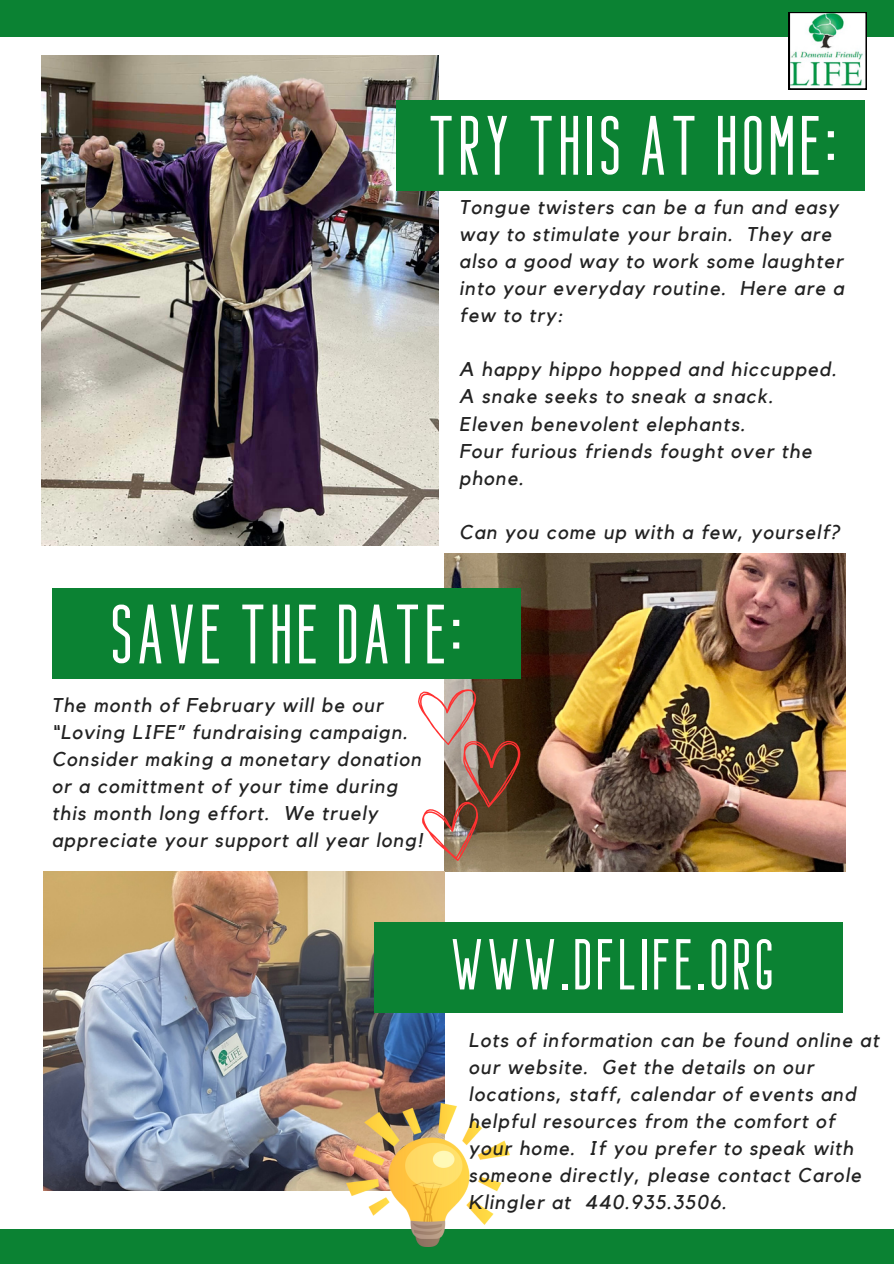
<style>
.page{position:relative;width:894px;height:1264px;background:#fff}
.page>*{position:absolute;margin:0;border:0;box-sizing:border-box;transform-origin:0 0}
.t1{font:84px "Bondie";letter-spacing:.01em;color:#fff}
.t2{font:72px "Bondie";letter-spacing:.01em;color:#fff}
.t3{font:italic 19.8px/27px "Kollektif";letter-spacing:.06em;color:#222}
</style>
<div class="page">
<div style="left:0;top:1229px;width:893px;height:34px;background:#0b8233"></div>
<div style="left:0;top:0;width:893px;height:37px;background:#0b8233"></div>
<img style="left:42px;top:56px;width:396px;height:489px">
<img style="left:445px;top:553px;width:400px;height:318px">
<img style="left:44px;top:871px;width:400px;height:318px">
<div style="left:396px;top:101px;width:468px;height:90px;background:#0b8233"></div>
<div style="left:52px;top:589px;width:468px;height:90px;background:#0b8233"></div>
<div style="left:374px;top:922px;width:468px;height:90px;background:#0b8233"></div>
<svg style="left:788px;top:12px;width:78px;height:77px"></svg>
<svg style="left:418px;top:689px;width:102px;height:172px"></svg>
<img style="left:347px;top:1103px;width:162px;height:143px">
<p class="t1" style="left:426px;top:99px;width:413px">TRY THIS AT HOME:</p>
<p class="t3" style="left:459px;top:195px;width:386px">Tongue twisters can be a fun and easy way to stimulate your brain. They are also a good way to work some laughter into your everyday routine. Here are a few to try:</p>
<p class="t3" style="left:459px;top:357px;width:379px">A happy hippo hopped and hiccupped.</p>
<p class="t3" style="left:459px;top:384px;width:315px">A snake seeks to sneak a snack.</p>
<p class="t3" style="left:459px;top:411px;width:287px">Eleven benevolent elephants.</p>
<p class="t3" style="left:459px;top:438px;width:354px">Four furious friends fought over the phone.</p>
<p class="t3" style="left:459px;top:519px;width:382px">Can you come up with a few, yourself?</p>
<p class="t1" style="left:109px;top:587px;width:356px">SAVE THE DATE:</p>
<p class="t3" style="left:52px;top:692px;width:372px">The month of February will be our “Loving LIFE” fundraising campaign.<br>Consider making a monetary donation or a comittment of your time during this month long effort. We truely appreciate your support all year long!</p>
<p class="t2" style="left:449px;top:924px;width:327px">WWW.DFLIFE.ORG</p>
<p class="t3" style="left:468px;top:1027px;width:411px">Lots of information can be found online at our website. Get the details on our locations, staff, calendar of events and helpful resources from the comfort of your home. If you prefer to speak with someone directly, please contact Carole Klingler at 440.935.3506.</p>
</div>
